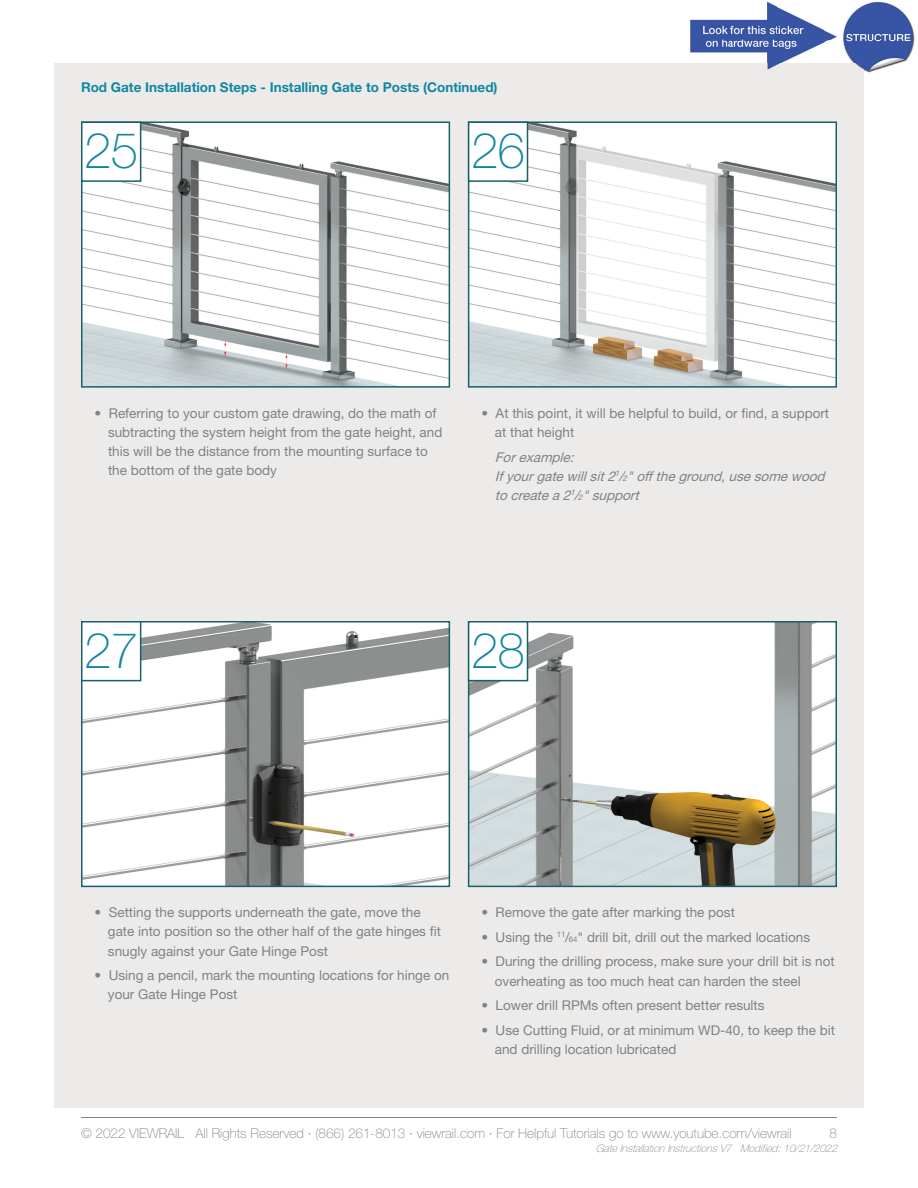
<style>
.page{position:relative;width:918px;height:1188px;background:#fff}
.page>*{position:absolute;margin:0;border:0;box-sizing:border-box;transform-origin:0 0}
.t1{font:100 49.5px "Helvetica Neue";letter-spacing:-.02em;color:#1186a1}
.t2{font:13.5px/19.2px "Helvetica Neue";color:#808285}
.t3{font:100 13.5px "Helvetica Neue";color:#808285}
.t4{font:italic 13.5px/19.2px "Helvetica Neue";color:#808285}
.t5{font:700 13.5px "Helvetica Neue";color:#1186a1}
.t6{font:italic 100 10.5px "Helvetica Neue";color:#808285}
.s1{font-size:7.8px}
</style>
<div class="page">
<div style="left:54px;top:64px;width:810px;height:1044px;background:#ecebe9"></div>
<img style="left:471px;top:624px;width:363px;height:260px">
<div style="left:468px;top:621px;width:369px;height:266px;border:2px solid #17616c"></div>
<img style="left:84px;top:624px;width:363px;height:260px">
<div style="left:81px;top:621px;width:369px;height:266px;border:2px solid #17616c"></div>
<img style="left:471px;top:125px;width:363px;height:260px">
<div style="left:468px;top:122px;width:369px;height:266px;border:2px solid #17616c"></div>
<img style="left:84px;top:125px;width:363px;height:260px">
<div style="left:81px;top:122px;width:369px;height:266px;border:2px solid #17616c"></div>
<div style="left:469px;top:622px;width:59px;height:59px;background:#fff"></div>
<div style="left:468px;top:621px;width:60px;height:60px;border:2px solid #17616c"></div>
<div style="left:82px;top:622px;width:59px;height:59px;background:#fff"></div>
<div style="left:81px;top:621px;width:60px;height:60px;border:2px solid #17616c"></div>
<div style="left:469px;top:122px;width:59px;height:59px;background:#fff"></div>
<div style="left:468px;top:122px;width:60px;height:60px;border:2px solid #17616c"></div>
<div style="left:82px;top:122px;width:59px;height:59px;background:#fff"></div>
<div style="left:81px;top:122px;width:60px;height:60px;border:2px solid #17616c"></div>
<hr style="left:81px;top:1117px;width:756px;height:1px;background:#808285">
<img style="left:690px;top:2px;width:225px;height:38px">
<img style="left:684px;top:40px;width:140px;height:24px">
<img style="left:824px;top:40px;width:91px;height:33px">
<img style="left:767px;top:64px;width:97px;height:9px">
<p class="t5" style="left:81px;top:78px;width:418px">Rod Gate Installation Steps - Installing Gate to Posts (Continued)</p>
<h1 class="t1" style="left:84px;top:122px;width:56px">25</h1>
<h1 class="t1" style="left:471px;top:122px;width:56px">26</h1>
<p class="t2" style="left:108px;top:403px;width:336px;text-indent:-14px">• Referring to your custom gate drawing, do the math of subtracting the system height from the gate height, and this will be the distance from the mounting surface to the bottom of the gate body</p>
<p class="t2" style="left:495px;top:403px;width:336px;text-indent:-14px">• At this point, it will be helpful to build, or find, a support at that height</p>
<p class="t4" style="left:495px;top:447px;width:335px">Forexample:<br>Ifyourgatewillsit2<sup>1</sup>/<span class="s1">2</span>"offtheground,usesomewood tocreatea2<sup>1</sup>/<span class="s1">2</span>"support</p>
<h1 class="t1" style="left:84px;top:622px;width:56px">27</h1>
<h1 class="t1" style="left:471px;top:622px;width:56px">28</h1>
<p class="t2" style="left:108px;top:903px;width:335px;text-indent:-14px">• Setting the supports underneath the gate, move the gate into position so the other half of the gate hinges fit snugly against your Gate Hinge Post</p>
<p class="t2" style="left:108px;top:966px;width:343px;text-indent:-14px">• Using a pencil, mark the mounting locations for hinge on your Gate Hinge Post</p>
<p class="t2" style="left:481px;top:903px;width:255px">• Remove the gate after marking the post</p>
<p class="t2" style="left:481px;top:927px;width:330px">• Using the <sup>11</sup>/<span class="s1">64</span>" drill bit, drill out the marked locations</p>
<p class="t2" style="left:495px;top:952px;width:341px;text-indent:-14px">• During the drilling process, make sure your drill bit is not overheating as too much heat can harden the steel</p>
<p class="t2" style="left:481px;top:996px;width:285px">• Lower drill RPMs often present better results</p>
<p class="t2" style="left:495px;top:1020px;width:342px;text-indent:-14px">• Use Cutting Fluid, or at minimum WD-40, to keep the bit and drilling location lubricated</p>
<p class="t3" style="left:81px;top:1125px;width:712px">© 2022 VIEWRAIL All Rights Reserved · (866) 261-8013 · viewrail.com · For Helpful Tutorials go to www.youtube.com/viewrail</p>
<p class="t3" style="left:829px;top:1125px;width:9px">8</p>
<p class="t6" style="left:596px;top:1142px;width:246px">GateInstallationInstructionsV7 Modified:10/21/2022</p>
</div>
